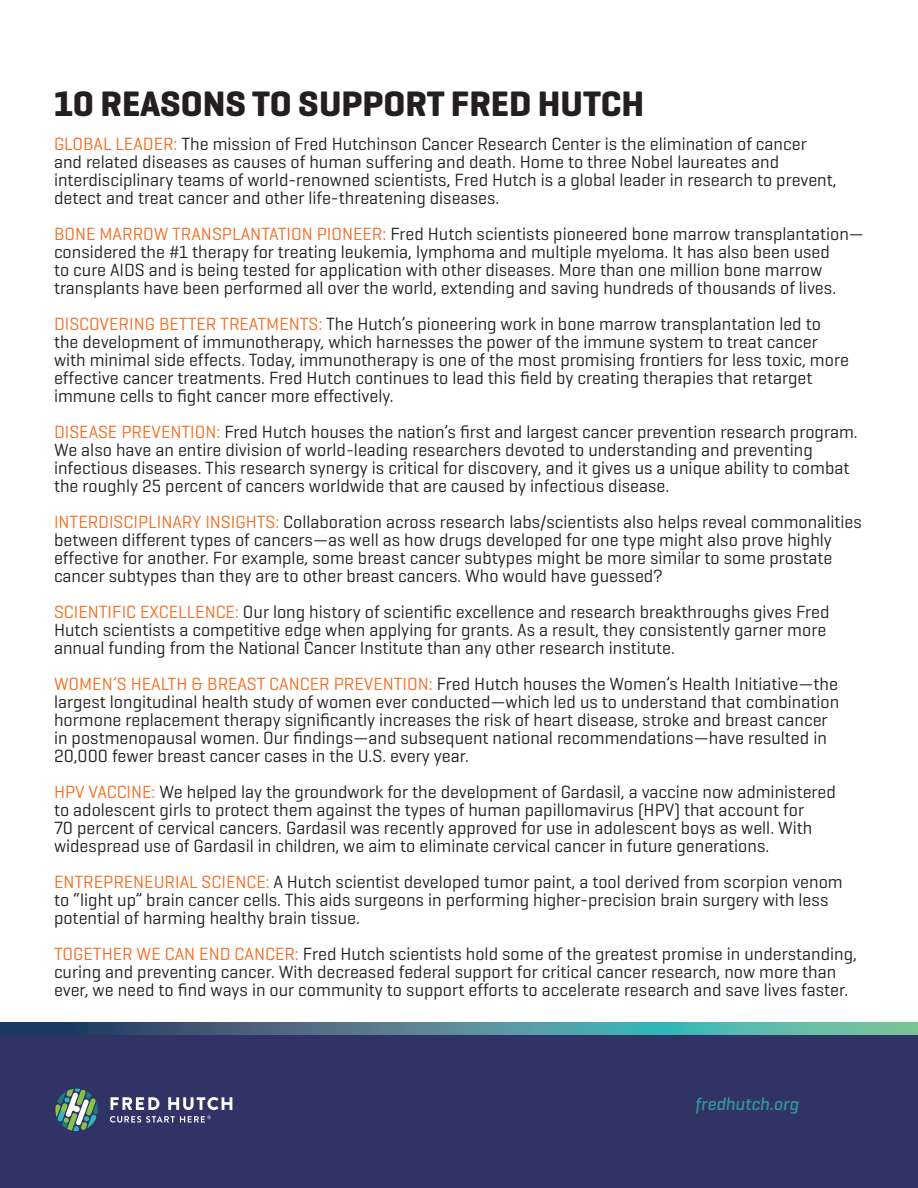
<style>
.page{position:relative;width:918px;height:1188px;background:#fff}
.page>*{position:absolute;margin:0;border:0;box-sizing:border-box;transform-origin:0 0}
.t1{font:700 36px "Geogrotesque";color:#231f20}
.t2{font:18px/18px "Geogrotesque";color:#231f20}
.t3{font:italic 500 18px "Geogrotesque";color:#329999}
.s1{color:#f36e24}
</style>
<div class="page">
<svg style="left:0;top:1022px;width:918px;height:13px;background:#4b8791"></svg>
<div style="left:0;top:1035px;width:918px;height:153px;background:#313265"></div>
<svg style="left:111px;top:1097px;width:48px;height:13px"></svg>
<svg style="left:168px;top:1097px;width:64px;height:13px"></svg>
<svg style="left:55px;top:1089px;width:43px;height:42px"></svg>
<svg style="left:110px;top:1116px;width:101px;height:7px"></svg>
<p class="t1" style="left:54px;top:81px;width:592px">10 REASONS TO SUPPORT FRED HUTCH</p>
<p class="t2" style="left:54px;top:135px;width:784px"><span class="s1">GLOBAL LEADER:</span> The mission of Fred Hutchinson Cancer Research Center is the elimination of cancer and related diseases as causes of human suffering and death. Home to three Nobel laureates and interdisciplinary teams of world-renowned scientists, Fred Hutch is a global leader in research to prevent, detect and treat cancer and other life-threatening diseases.</p>
<p class="t2" style="left:54px;top:225px;width:811px"><span class="s1">BONE MARROW TRANSPLANTATION PIONEER:</span> Fred Hutch scientists pioneered bone marrow transplantation— considered the #1 therapy for treating leukemia, lymphoma and multiple myeloma. It has also been used<br>to cure AIDS and is being tested for application with other diseases. More than one million bone marrow transplants have been performed all over the world, extending and saving hundreds of thousands of lives.</p>
<p class="t2" style="left:54px;top:315px;width:796px"><span class="s1">DISCOVERING BETTER TREATMENTS:</span> The Hutch’s pioneering work in bone marrow transplantation led to the development of immunotherapy, which harnesses the power of the immune system to treat cancer with minimal side effects. Today, immunotherapy is one of the most promising frontiers for less toxic, more effective cancer treatments. Fred Hutch continues to lead this field by creating therapies that retarget immune cells to fight cancer more effectively.</p>
<p class="t2" style="left:54px;top:423px;width:805px"><span class="s1">DISEASE PREVENTION:</span> Fred Hutch houses the nation’s first and largest cancer prevention research program.<br>We also have an entire division of world-leading researchers devoted to understanding and preventing infectious diseases. This research synergy is critical for discovery, and it gives us a unique ability to combat the roughly 25 percent of cancers worldwide that are caused by infectious disease.</p>
<p class="t2" style="left:54px;top:513px;width:809px"><span class="s1">INTERDISCIPLINARY INSIGHTS:</span> Collaboration across research labs/scientists also helps reveal commonalities between different types of cancers—as well as how drugs developed for one type might also prove highly effective for another. For example, some breast cancer subtypes might be more similar to some prostate cancer subtypes than they are to other breast cancers. Who would have guessed?</p>
<p class="t2" style="left:54px;top:603px;width:777px"><span class="s1">SCIENTIFIC EXCELLENCE:</span> Our long history of scientific excellence and research breakthroughs gives Fred<br>Hutch scientists a competitive edge when applying for grants. As a result, they consistently garner more annual funding from the National Cancer Institute than any other research institute.</p>
<p class="t2" style="left:54px;top:675px;width:787px"><span class="s1">WOMEN’S HEALTH &amp; BREAST CANCER PREVENTION:</span> Fred Hutch houses the Women’s Health Initiative—the largest longitudinal health study of women ever conducted—which led us to understand that combination hormone replacement therapy significantly increases the risk of heart disease, stroke and breast cancer in postmenopausal women. Our findings—and subsequent national recommendations—have resulted in 20,000 fewer breast cancer cases in the U.S. every year.</p>
<p class="t2" style="left:54px;top:783px;width:783px"><span class="s1">HPV VACCINE:</span> We helped lay the groundwork for the development of Gardasil, a vaccine now administered to adolescent girls to protect them against the types of human papillomavirus (HPV) that account for<br>70 percent of cervical cancers. Gardasil was recently approved for use in adolescent boys as well. With widespread use of Gardasil in children, we aim to eliminate cervical cancer in future generations.</p>
<p class="t2" style="left:54px;top:873px;width:790px"><span class="s1">ENTREPRENEURIAL SCIENCE:</span> A Hutch scientist developed tumor paint, a tool derived from scorpion venom to “light up” brain cancer cells. This aids surgeons in performing higher-precision brain surgery with less potential of harming healthy brain tissue.</p>
<p class="t2" style="left:54px;top:945px;width:804px"><span class="s1">TOGETHER WE CAN END CANCER:</span> Fred Hutch scientists hold some of the greatest promise in understanding, curing and preventing cancer. With decreased federal support for critical cancer research, now more than ever, we need to find ways in our community to support efforts to accelerate research and save lives faster.</p>
<p class="t3" style="left:696px;top:1093px;width:105px">fredhutch.org</p>
</div>
